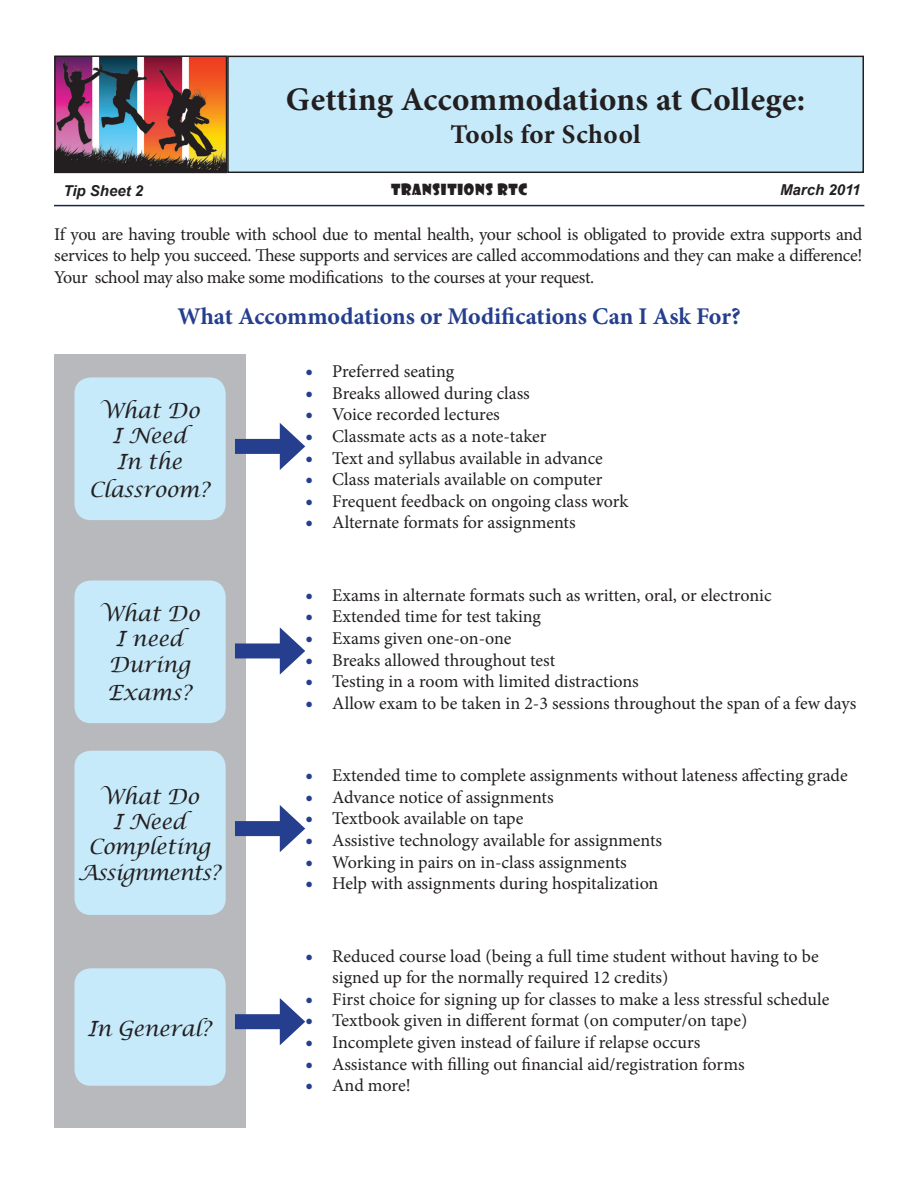
<style>
.page{position:relative;width:918px;height:1188px;background:#fff}
.page>*{position:absolute;margin:0;border:0;box-sizing:border-box;transform-origin:0 0}
.t1{font:700 33px "Minion Pro";letter-spacing:.01em;color:#231f20}
.t2{font:700 27px "Minion Pro";letter-spacing:.02em;color:#231f20}
.t3{font:700 24px "Minion Pro";letter-spacing:-.005em;color:#253f8e}
.t4{font:italic 21px "Lucida Calligraphy";letter-spacing:-.01em;color:#231f20}
.t5{font:italic 21px/25.2px "Lucida Calligraphy";letter-spacing:-.04em;color:#231f20;text-align:center}
.t6{font:18px/21.6px "Minion Pro";letter-spacing:-.005em;color:#231f20}
.t7{font:italic 700 15px "Arial";color:#231f20}
.t8{font:15px "Showcard Gothic";letter-spacing:.05em;color:#231f20}
.s1{font-size:21px;color:#253f8e}
</style>
<div class="page">
<div style="left:55px;top:354px;width:191px;height:774px;background:#b8b9bc"></div>
<div style="left:235px;top:439px;width:55px;height:15px;background:#253f8e"></div>
<svg style="left:280px;top:423px;width:25px;height:47px"></svg>
<div style="left:74px;top:580px;width:152px;height:143px;background:#c6eafa;border-radius:16px"></div>
<div style="left:235px;top:643px;width:55px;height:15px;background:#253f8e"></div>
<svg style="left:280px;top:627px;width:25px;height:48px"></svg>
<div style="left:74px;top:751px;width:152px;height:164px;background:#c6eafa;border-radius:16px"></div>
<div style="left:235px;top:821px;width:55px;height:15px;background:#253f8e"></div>
<svg style="left:280px;top:805px;width:25px;height:47px"></svg>
<div style="left:74px;top:968px;width:152px;height:118px;background:#c6eafa;border-radius:16px"></div>
<div style="left:235px;top:1014px;width:55px;height:15px;background:#253f8e"></div>
<svg style="left:280px;top:998px;width:25px;height:47px"></svg>
<div style="left:228px;top:56px;width:635px;height:116px;background:#c6eafa"></div>
<div style="left:227px;top:56px;width:637px;height:117px;border:2px solid #231f20"></div>
<img style="left:57px;top:59px;width:167px;height:111px">
<div style="left:54px;top:56px;width:173px;height:117px;border:2px solid #231f20"></div>
<div style="left:74px;top:377px;width:152px;height:143px;background:#c6eafa;border-radius:16px"></div>
<hr style="left:54px;top:205px;width:810px;height:1px;background:#172450">
<p class="t1" style="left:286px;top:76px;width:521px">Getting Accommodations at College:</p>
<p class="t2" style="left:450px;top:115px;width:192px">Tools for School</p>
<p class="t7" style="left:64px;top:181px;width:81px">Tip Sheet 2</p>
<p class="t8" style="left:391px;top:179px;width:138px">TRANSITIONS RTC</p>
<p class="t7" style="left:780px;top:180px;width:82px">March 2011</p>
<p class="t6" style="left:54px;top:223px;width:810px;text-align:justify">If you are having trouble with school due to mental health, your school is obligated to provide extra supports and services to help you succeed. These supports and services are called accommodations and they can make a difference!<br>Your school may also make some modifications to the courses at your request.</p>
<p class="t3" style="left:177px;top:299px;width:565px">What Accommodations or Modifications Can I Ask For?</p>
<p class="t4" style="left:99px;top:398px;width:102px">What Do</p>
<p class="t4" style="left:113px;top:423px;width:75px">I Need</p>
<p class="t4" style="left:117px;top:448px;width:67px">In the</p>
<p class="t4" style="left:89px;top:477px;width:122px">Classroom?</p>
<p class="t4" style="left:99px;top:601px;width:102px">What Do</p>
<p class="t4" style="left:116px;top:626px;width:69px">I need</p>
<p class="t4" style="left:109px;top:651px;width:83px">During</p>
<p class="t4" style="left:107px;top:680px;width:86px">Exams?</p>
<p class="t4" style="left:100px;top:784px;width:100px">What Do</p>
<p class="t4" style="left:113px;top:809px;width:74px">I Need</p>
<p class="t5" style="left:78px;top:835px;width:145px">Completing<br>Assignments?</p>
<p class="t4" style="left:87px;top:1016px;width:126px">In General?</p>
<p class="t6" style="left:305px;top:361px;width:151px"><span class="s1">•</span> Preferred seating</p>
<p class="t6" style="left:305px;top:382px;width:226px"><span class="s1">•</span> Breaks allowed during class</p>
<p class="t6" style="left:305px;top:404px;width:196px"><span class="s1">•</span> Voice recorded lectures</p>
<p class="t6" style="left:305px;top:426px;width:243px"><span class="s1">•</span> Classmate acts as a note-taker</p>
<p class="t6" style="left:305px;top:447px;width:299px"><span class="s1">•</span> Text and syllabus available in advance</p>
<p class="t6" style="left:305px;top:469px;width:299px"><span class="s1">•</span> Class materials available on computer</p>
<p class="t6" style="left:305px;top:490px;width:325px"><span class="s1">•</span> Frequent feedback on ongoing class work</p>
<p class="t6" style="left:305px;top:512px;width:272px"><span class="s1">•</span> Alternate formats for assignments</p>
<p class="t6" style="left:305px;top:584px;width:468px"><span class="s1">•</span> Exams in alternate formats such as written, oral, or electronic</p>
<p class="t6" style="left:305px;top:606px;width:237px"><span class="s1">•</span> Extended time for test taking</p>
<p class="t6" style="left:305px;top:627px;width:208px"><span class="s1">•</span> Exams given one-on-one</p>
<p class="t6" style="left:305px;top:649px;width:252px"><span class="s1">•</span> Breaks allowed throughout test</p>
<p class="t6" style="left:305px;top:671px;width:335px"><span class="s1">•</span> Testing in a room with limited distractions</p>
<p class="t6" style="left:305px;top:692px;width:553px"><span class="s1">•</span> Allow exam to be taken in 2-3 sessions throughout the span of a few days</p>
<p class="t6" style="left:305px;top:765px;width:544px"><span class="s1">•</span> Extended time to complete assignments without lateness affecting grade</p>
<p class="t6" style="left:305px;top:786px;width:250px"><span class="s1">•</span> Advance notice of assignments</p>
<p class="t6" style="left:305px;top:808px;width:220px"><span class="s1">•</span> Textbook available on tape</p>
<p class="t6" style="left:305px;top:829px;width:358px"><span class="s1">•</span> Assistive technology available for assignments</p>
<p class="t6" style="left:305px;top:851px;width:323px"><span class="s1">•</span> Working in pairs on in-class assignments</p>
<p class="t6" style="left:305px;top:873px;width:355px"><span class="s1">•</span> Help with assignments during hospitalization</p>
<p class="t6" style="left:332px;top:945px;width:488px;text-indent:-27px"><span class="s1">•</span> Reduced course load (being a full time student without having to be signed up for the normally required 12 credits)</p>
<p class="t6" style="left:305px;top:988px;width:526px"><span class="s1">•</span> First choice for signing up for classes to make a less stressful schedule</p>
<p class="t6" style="left:305px;top:1010px;width:444px"><span class="s1">•</span> Textbook given in different format (on computer/on tape)</p>
<p class="t6" style="left:305px;top:1031px;width:397px"><span class="s1">•</span> Incomplete given instead of failure if relapse occurs</p>
<p class="t6" style="left:305px;top:1053px;width:441px"><span class="s1">•</span> Assistance with filling out financial aid/registration forms</p>
<p class="t6" style="left:305px;top:1075px;width:107px"><span class="s1">•</span> And more!</p>
</div>
